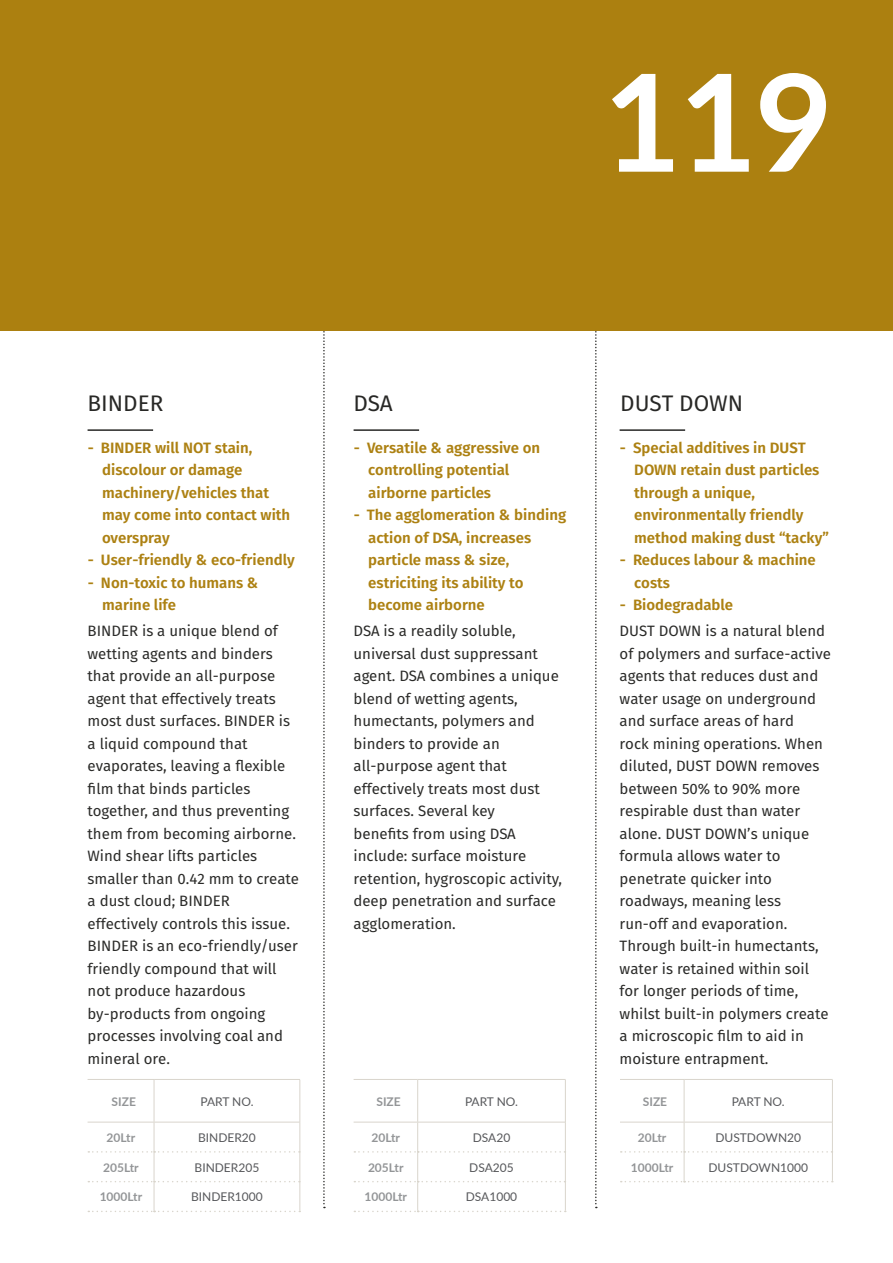
<style>
.page{position:relative;width:893px;height:1263px;background:#fff}
.page>*{position:absolute;margin:0;border:0;box-sizing:border-box;transform-origin:0 0}
.t1{font:700 135px "Lato";color:#fff}
.t2{font:22.5px "Fira Sans";color:#282826}
.t3{font:15px/22.5px "Fira Sans";color:#282826}
.t4{font:600 15px/22.5px "Fira Sans";color:#ac8010}
.t5{font:12px "Lato";color:#57585b}
.t6{font:700 12px "Lato";color:#939597}
</style>
<div class="page">
<svg style="left:595px;top:330px;width:2px;height:878px"></svg>
<svg style="left:323px;top:330px;width:2px;height:878px"></svg>
<hr style="left:88px;top:1079px;width:66px;height:1px;background:#d9d5cc">
<hr style="left:154px;top:1080px;width:1px;height:42px;background:#d9d5cc">
<hr style="left:300px;top:1080px;width:1px;height:42px;background:#d9d5cc">
<svg style="left:88px;top:1122px;width:213px;height:90px"></svg>
<hr style="left:300px;top:1181px;width:1px;height:30px;background:#d9d5cc">
<hr style="left:154px;top:1079px;width:146px;height:1px;background:#d9d5cc">
<hr style="left:154px;top:1122px;width:146px;height:1px;background:#d9d5cc">
<hr style="left:354px;top:1079px;width:64px;height:1px;background:#d9d5cc">
<hr style="left:417px;top:1080px;width:1px;height:42px;background:#d9d5cc">
<hr style="left:565px;top:1080px;width:1px;height:42px;background:#d9d5cc">
<svg style="left:354px;top:1122px;width:212px;height:90px"></svg>
<hr style="left:565px;top:1181px;width:1px;height:30px;background:#d9d5cc">
<hr style="left:418px;top:1079px;width:148px;height:1px;background:#d9d5cc">
<hr style="left:418px;top:1122px;width:147px;height:1px;background:#d9d5cc">
<hr style="left:620px;top:1079px;width:64px;height:1px;background:#d9d5cc">
<hr style="left:620px;top:1122px;width:64px;height:1px;background:#d9d5cc">
<hr style="left:684px;top:1080px;width:1px;height:42px;background:#d9d5cc">
<hr style="left:832px;top:1080px;width:1px;height:42px;background:#d9d5cc">
<svg style="left:621px;top:1122px;width:212px;height:60px"></svg>
<hr style="left:684px;top:1079px;width:149px;height:1px;background:#d9d5cc">
<hr style="left:684px;top:1122px;width:148px;height:1px;background:#d9d5cc">
<div style="left:0;top:0;width:893px;height:330px;background:#ac8010"></div>
<hr style="left:88px;top:429px;width:65px;height:2px;background:#282826">
<hr style="left:354px;top:429px;width:65px;height:2px;background:#282826">
<hr style="left:620px;top:429px;width:65px;height:2px;background:#282826">
<h1 class="t1" style="left:603px;top:23px;width:231px">119</h1>
<h2 class="t2" style="left:88px;top:387px;width:77px">BINDER</h2>
<p class="t4" style="left:102px;top:436px;width:190px;text-indent:-15px">- BINDER will NOT stain, discolour or damage machinery/vehicles that may come into contact with overspray</p>
<p class="t4" style="left:88px;top:549px;width:209px">- User-friendly &amp; eco-friendly</p>
<p class="t4" style="left:102px;top:571px;width:158px;text-indent:-15px">- Non-toxic to humans &amp; marine life</p>
<p class="t3" style="left:88px;top:620px;width:213px">BINDER is a unique blend of wetting agents and binders that provide an all-purpose agent that effectively treats most dust surfaces. BINDER is a liquid compound that evaporates, leaving a flexible film that binds particles together, and thus preventing them from becoming airborne.<br>Wind shear lifts particles smaller than 0.42 mm to create a dust cloud; BINDER effectively controls this issue.<br>BINDER is an eco-friendly/user friendly compound that will not produce hazardous by-products from ongoing processes involving coal and mineral ore.</p>
<p class="t6" style="left:112px;top:1092px;width:26px">SIZE</p>
<p class="t5" style="left:200px;top:1093px;width:55px">PART NO.</p>
<p class="t6" style="left:107px;top:1128px;width:30px">20Ltr</p>
<p class="t5" style="left:198px;top:1129px;width:59px">BINDER20</p>
<p class="t6" style="left:103px;top:1158px;width:37px">205Ltr</p>
<p class="t5" style="left:195px;top:1158px;width:66px">BINDER205</p>
<p class="t6" style="left:100px;top:1188px;width:44px">1000Ltr</p>
<p class="t5" style="left:191px;top:1188px;width:73px">BINDER1000</p>
<h2 class="t2" style="left:354px;top:387px;width:41px">DSA</h2>
<p class="t4" style="left:368px;top:436px;width:173px;text-indent:-15px">- Versatile &amp; aggressive on controlling potential airborne particles</p>
<p class="t4" style="left:368px;top:504px;width:199px;text-indent:-15px">- The agglomeration &amp; binding action of DSA, increases particle mass &amp; size, estriciting its ability to become airborne</p>
<p class="t3" style="left:354px;top:620px;width:210px">DSA is a readily soluble, universal dust suppressant agent. DSA combines a unique blend of wetting agents, humectants, polymers and binders to provide an all-purpose agent that effectively treats most dust surfaces. Several key<br>benefits from using DSA include: surface moisture retention, hygroscopic activity, deep penetration and surface agglomeration.</p>
<p class="t6" style="left:376px;top:1092px;width:26px">SIZE</p>
<p class="t5" style="left:465px;top:1093px;width:55px">PART NO.</p>
<p class="t6" style="left:371px;top:1128px;width:30px">20Ltr</p>
<p class="t5" style="left:473px;top:1129px;width:39px">DSA20</p>
<p class="t6" style="left:368px;top:1158px;width:37px">205Ltr</p>
<p class="t5" style="left:469px;top:1158px;width:46px">DSA205</p>
<p class="t6" style="left:364px;top:1188px;width:44px">1000Ltr</p>
<p class="t5" style="left:466px;top:1188px;width:53px">DSA1000</p>
<h2 class="t2" style="left:620px;top:387px;width:124px">DUST DOWN</h2>
<p class="t4" style="left:634px;top:436px;width:196px;text-indent:-15px">- Special additives in DUST<br>DOWN retain dust particles through a unique, environmentally friendly method making dust “tacky”</p>
<p class="t4" style="left:634px;top:549px;width:183px;text-indent:-15px">- Reduces labour &amp; machine costs</p>
<p class="t4" style="left:620px;top:594px;width:115px">- Biodegradable</p>
<p class="t3" style="left:620px;top:620px;width:213px">DUST DOWN is a natural blend of polymers and surface-active agents that reduces dust and water usage on underground and surface areas of hard<br>rock mining operations. When diluted, DUST DOWN removes between 50% to 90% more respirable dust than water alone. DUST DOWN’s unique formula allows water to penetrate quicker into roadways, meaning less run-off and evaporation.<br>Through built-in humectants, water is retained within soil for longer periods of time, whilst built-in polymers create a microscopic film to aid in moisture entrapment.</p>
<p class="t6" style="left:643px;top:1092px;width:26px">SIZE</p>
<p class="t5" style="left:732px;top:1093px;width:55px">PART NO.</p>
<p class="t6" style="left:638px;top:1128px;width:30px">20Ltr</p>
<p class="t5" style="left:715px;top:1129px;width:87px">DUSTDOWN20</p>
<p class="t6" style="left:631px;top:1158px;width:44px">1000Ltr</p>
<p class="t5" style="left:708px;top:1158px;width:101px">DUSTDOWN1000</p>
</div>
